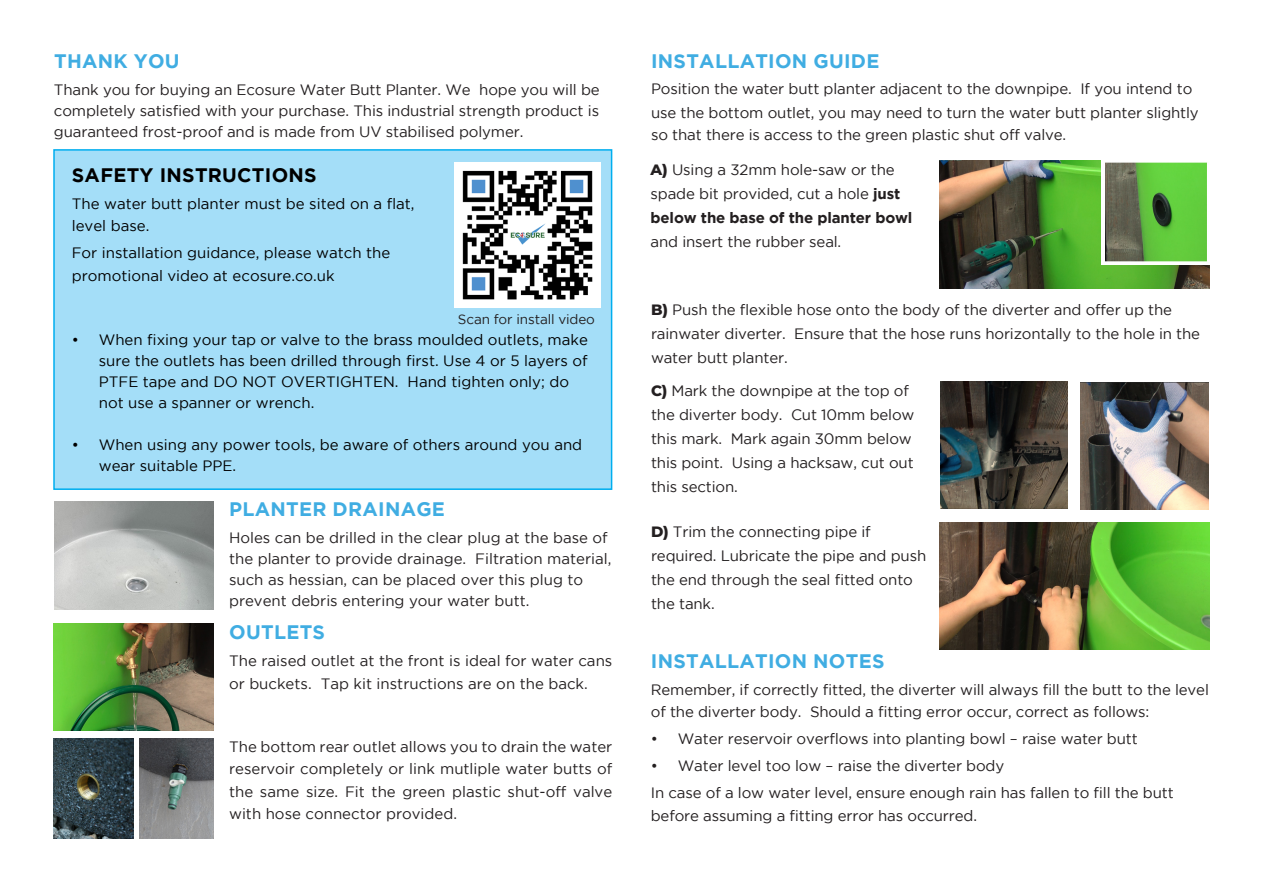
<style>
.page{position:relative;width:1263px;height:893px;background:#fff}
.page>*{position:absolute;margin:0;border:0;box-sizing:border-box;transform-origin:0 0}
.t1{font:700 19.5px "Gotham";letter-spacing:.015em;color:#40ade2}
.t2{font:700 19.5px "Gotham";letter-spacing:.015em;color:#000}
.t3{font:15px/24px "Gotham";letter-spacing:-.01em;color:#231f20}
.t4{font:15px/21px "Gotham";color:#000}
.t5{font:13.5px "Gotham";letter-spacing:-.01em;color:#231f20}
.s1{font-family:"Montserrat";font-weight:800}
.s2{font-weight:700}
</style>
<div class="page">
<div style="left:54px;top:150px;width:558px;height:339px;background:#a4def8"></div>
<div style="left:53px;top:149px;width:559px;height:341px;border:2px solid #00aeef"></div>
<img style="left:940px;top:161px;width:269px;height:127px">
<img style="left:940px;top:381px;width:128px;height:128px">
<img style="left:1081px;top:382px;width:127px;height:127px">
<img style="left:940px;top:522px;width:269px;height:128px">
<img style="left:53px;top:623px;width:161px;height:107px">
<img style="left:1102px;top:161px;width:107px;height:104px">
<img style="left:53px;top:739px;width:81px;height:99px">
<img style="left:54px;top:501px;width:160px;height:108px">
<img style="left:455px;top:163px;width:145px;height:145px">
<img style="left:139px;top:739px;width:75px;height:100px">
<p class="t1" style="left:54px;top:50px;width:127px">THANK YOU</p>
<p class="t3" style="left:54px;top:79px;width:547px;line-height:21px;text-align:justify">Thank you for buying an Ecosure Water Butt Planter. We hope you will be completely satisfied with your purchase. This industrial strength product is guaranteed frost-proof and is made from UV stabilised polymer.</p>
<p class="t2" style="left:72px;top:164px;width:246px">SAFETY INSTRUCTIONS</p>
<p class="t4" style="left:72px;top:193px;width:344px">The water butt planter must be sited on a flat,</p>
<p class="t4" style="left:72px;top:215px;width:79px">level base.</p>
<p class="t4" style="left:72px;top:242px;width:320px;line-height:22.5px">For installation guidance, please watch the promotional video at ecosure.co.uk</p>
<p class="t5" style="left:458px;top:311px;width:139px">Scan for install video</p>
<p class="t4" style="left:99px;top:329px;width:491px;text-indent:-27px">• When fixing your tap or valve to the brass moulded outlets, make sure the outlets has been drilled through first. Use 4 or 5 layers of PTFE tape and DO NOT OVERTIGHTEN. Hand tighten only; do not use a spanner or wrench.</p>
<p class="t4" style="left:99px;top:434px;width:485px;text-indent:-27px">• When using any power tools, be aware of others around you and wear suitable PPE.</p>
<p class="t1" style="left:229px;top:498px;width:217px">PLANTER DRAINAGE</p>
<p class="t3" style="left:229px;top:527px;width:384px;line-height:21px">Holes can be drilled in the clear plug at the base of the planter to provide drainage. Filtration material, such as hessian, can be placed over this plug to prevent debris entering your water butt.</p>
<p class="t1" style="left:229px;top:621px;width:97px">OUTLETS</p>
<p class="t3" style="left:229px;top:649px;width:385px;line-height:22.5px">The raised outlet at the front is ideal for water cans or buckets. Tap kit instructions are on the back.</p>
<p class="t3" style="left:229px;top:735px;width:385px;line-height:22.5px;text-align:justify">The bottom rear outlet allows you to drain the water reservoir completely or link mutliple water butts of the same size. Fit the green plastic shut-off valve with hose connector provided.</p>
<p class="t1" style="left:651px;top:50px;width:230px">INSTALLATION GUIDE</p>
<p class="t3" style="left:651px;top:76px;width:549px">Position the water butt planter adjacent to the downpipe. If you intend to use the bottom outlet, you may need to turn the water butt planter slightly</p>
<p class="t3" style="left:651px;top:123px;width:417px">so that there is access to the green plastic shut off valve.</p>
<p class="t3" style="left:651px;top:158px;width:263px"><span class="s1">A)</span> Using a 32mm hole-saw or the spade bit provided, cut a hole <span class="s2">just below the base of the planter bowl </span>and insert the rubber seal.</p>
<p class="t3" style="left:651px;top:297px;width:551px"><span class="s1">B)</span> Push the flexible hose onto the body of the diverter and offer up the rainwater diverter. Ensure that the hose runs horizontally to the hole in the water butt planter.</p>
<p class="t3" style="left:651px;top:378px;width:265px"><span class="s1">C)</span> Mark the downpipe at the top of the diverter body. Cut 10mm below this mark. Mark again 30mm below this point. Using a hacksaw, cut out this section.</p>
<p class="t3" style="left:651px;top:519px;width:277px"><span class="s1">D)</span> Trim the connecting pipe if required. Lubricate the pipe and push the end through the seal fitted onto the tank.</p>
<p class="t1" style="left:651px;top:649px;width:235px">INSTALLATION NOTES</p>
<p class="t3" style="left:651px;top:677px;width:560px">Remember, if correctly fitted, the diverter will always fill the butt to the level</p>
<p class="t3" style="left:651px;top:699px;width:500px">of the diverter body. Should a fitting error occur, correct as follows:</p>
<p class="t3" style="left:651px;top:726px;width:488px">• Water reservoir overflows into planting bowl – raise water butt</p>
<p class="t3" style="left:651px;top:753px;width:355px">• Water level too low – raise the diverter body</p>
<p class="t3" style="left:651px;top:780px;width:524px">In case of a low water level, ensure enough rain has fallen to fill the butt</p>
<p class="t3" style="left:651px;top:803px;width:328px">before assuming a fitting error has occurred.</p>
</div>
